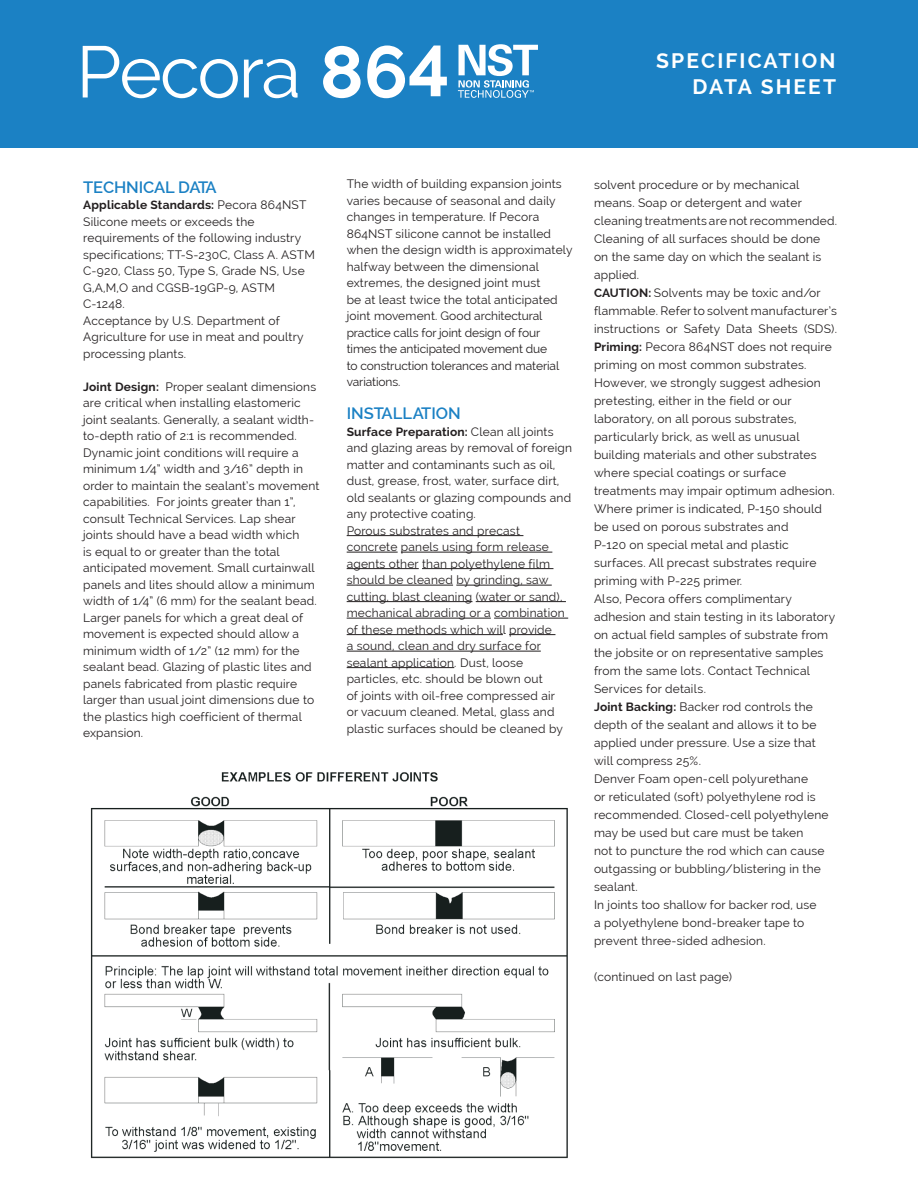
<style>
.page{position:relative;width:918px;height:1188px;background:#fff}
.page>*{position:absolute;margin:0;border:0;box-sizing:border-box;transform-origin:0 0}
.t1{font:72.75px "Raleway";letter-spacing:-.03em;color:#fff}
.t2{font:700 21px "Raleway";letter-spacing:.1em;color:#fff}
.t3{font:600 16.5px "Raleway";letter-spacing:-.01em;color:#1b81c4}
.t4{font:12px/16.5px "Raleway";letter-spacing:.015em;color:#231f20}
.s1{font-weight:700}
</style>
<div class="page">
<div style="left:0;top:0;width:918px;height:148px;background:#1b81c4"></div>
<hr style="left:347px;top:535px;width:176px;height:1px;background:#231f20">
<hr style="left:347px;top:552px;width:51px;height:1px;background:#231f20">
<hr style="left:401px;top:552px;width:151px;height:1px;background:#231f20">
<hr style="left:347px;top:568px;width:72px;height:1px;background:#231f20">
<hr style="left:422px;top:568px;width:131px;height:1px;background:#231f20">
<hr style="left:347px;top:585px;width:106px;height:1px;background:#231f20">
<hr style="left:456px;top:585px;width:96px;height:1px;background:#231f20">
<hr style="left:347px;top:601px;width:125px;height:1px;background:#231f20">
<hr style="left:476px;top:601px;width:90px;height:1px;background:#231f20">
<hr style="left:347px;top:618px;width:144px;height:1px;background:#231f20">
<hr style="left:494px;top:618px;width:74px;height:1px;background:#231f20">
<hr style="left:347px;top:634px;width:156px;height:1px;background:#231f20">
<hr style="left:509px;top:634px;width:46px;height:1px;background:#231f20">
<hr style="left:347px;top:651px;width:194px;height:1px;background:#231f20">
<hr style="left:347px;top:667px;width:107px;height:1px;background:#231f20">
<img style="left:90px;top:772px;width:478px;height:387px">
<svg style="left:458px;top:44px;width:80px;height:54px"></svg>
<h1 class="t1" style="left:76px;top:30px;width:374px">Pecora <span class="s1">864</span></h1>
<h2 class="t2" style="left:656px;top:49px;width:181px">SPECIFICATION</h2>
<h2 class="t2" style="left:693px;top:74px;width:145px">DATA SHEET</h2>
<h3 class="t3" style="left:83px;top:178px;width:135px">TECHNICAL DATA</h3>
<p class="t4" style="left:83px;top:197px;width:233px"><span class="s1">Applicable Standards:</span> Pecora 864NST<br>Silicone meets or exceeds the requirements of the following industry specifications; TT-S-230C, Class A. ASTM<br>C-920, Class 50, Type S, Grade NS, Use<br>G,A,M,O and CGSB-19GP-9, ASTM<br>C-1248.<br>Acceptance by U.S. Department of<br>Agriculture for use in meat and poultry processing plants.</p>
<p class="t4" style="left:83px;top:378px;width:238px"><span class="s1">Joint Design:</span> Proper sealant dimensions are critical when installing elastomeric joint sealants. Generally, a sealant width&shy;to-depth ratio of 2:1 is recommended.<br>Dynamic joint conditions will require a minimum 1/4” width and 3/16” depth in order to maintain the sealant’s movement capabilities. For joints greater than 1”, consult Technical Services. Lap shear joints should have a bead width which<br>is equal to or greater than the total anticipated movement. Small curtainwall panels and lites should allow a minimum width of 1/4” (6 mm) for the sealant bead.<br>Larger panels for which a great deal of movement is expected should allow a minimum width of 1/2” (12 mm) for the sealant bead. Glazing of plastic lites and panels fabricated from plastic require larger than usual joint dimensions due to the plastics high coefficient of thermal expansion.</p>
<p class="t4" style="left:347px;top:176px;width:227px">The width of building expansion joints varies because of seasonal and daily changes in temperature. If Pecora 864NST silicone cannot be installed when the design width is approximately halfway between the dimensional extremes, the designed joint must<br>be at least twice the total anticipated joint movement. Good architectural practice calls for joint design of four times the anticipated movement due<br>to construction tolerances and material variations.</p>
<h3 class="t3" style="left:347px;top:404px;width:116px">INSTALLATION</h3>
<p class="t4" style="left:347px;top:423px;width:227px"><span class="s1">Surface Preparation:</span> Clean all joints and glazing areas by removal of foreign matter and contaminants such as oil, dust, grease, frost, water, surface dirt, old sealants or glazing compounds and any protective coating.<br>Porous substrates and precast concrete panels using form release agents other than polyethylene film should be cleaned by grinding, saw cutting, blast cleaning (water or sand), mechanical abrading or a combination of these methods which will provide<br>a sound, clean and dry surface for sealant application. Dust, loose particles, etc. should be blown out<br>of joints with oil-free compressed air<br>or vacuum cleaned. Metal, glass and plastic surfaces should be cleaned by</p>
<p class="t4" style="left:594px;top:175px;width:245px;line-height:18px">solvent procedure or by mechanical means. Soap or detergent and water cleaning treatments are not recommended.<br>Cleaning of all surfaces should be done on the same day on which the sealant is applied.<br><span class="s1">CAUTION:</span> Solvents may be toxic and/or flammable. Refer to solvent manufacturer’s instructions or Safety Data Sheets (SDS).<br><span class="s1">Priming:</span> Pecora 864NST does not require priming on most common substrates.<br>However, we strongly suggest adhesion pretesting, either in the field or our laboratory, on all porous substrates, particularly brick, as well as unusual building materials and other substrates where special coatings or surface treatments may impair optimum adhesion.<br>Where primer is indicated, P-150 should be used on porous substrates and<br>P-120 on special metal and plastic surfaces. All precast substrates require priming with P-225 primer.<br>Also, Pecora offers complimentary adhesion and stain testing in its laboratory on actual field samples of substrate from the jobsite or on representative samples from the same lots. Contact Technical Services for details.<br><span class="s1">Joint Backing:</span> Backer rod controls the depth of the sealant and allows it to be applied under pressure. Use a size that will compress 25%.<br>Denver Foam open-cell polyurethane<br>or reticulated (soft) polyethylene rod is recommended. Closed-cell polyethylene may be used but care must be taken<br>not to puncture the rod which can cause outgassing or bubbling/blistering in the sealant.<br>In joints too shallow for backer rod, use<br>a polyethylene bond-breaker tape to prevent three-sided adhesion.</p>
<p class="t4" style="left:594px;top:968px;width:140px">(continued on last page)</p>
</div>
